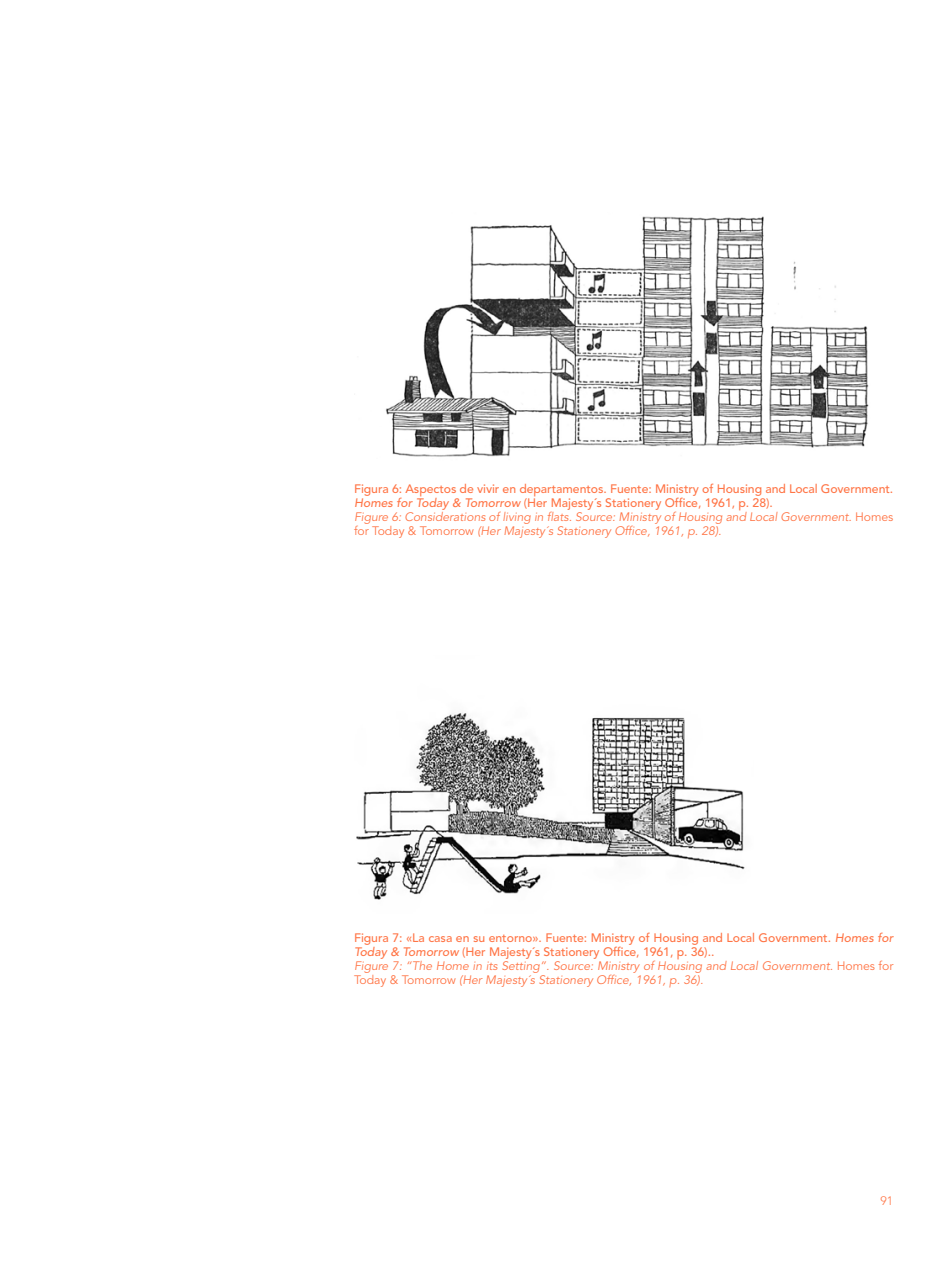
<style>
.page{position:relative;width:943px;height:1265px;background:#fff}
.page>*{position:absolute;margin:0;border:0;box-sizing:border-box;transform-origin:0 0}
.t1{font:500 12.25px/14px "Avenir LT Std";letter-spacing:-.005em;color:#ff7546}
.t2{font:italic 12.25px/14px "Avenir LT Std";letter-spacing:-.005em;color:#ff7546}
.t3{font:300 12.25px "Avenir LT Std";color:#ff7546}
.s1{font-style:italic}
.s2{font-weight:400;font-style:italic}
.s3{font-weight:400}
.s4{font-weight:500;font-style:normal}
.s5{font-weight:500}
.s6{font-style:normal}
</style>
<div class="page">
<img style="left:356px;top:712px;width:389px;height:188px">
<img style="left:386px;top:216px;width:483px;height:241px">
<p class="t1" style="left:354px;top:482px;width:541px">Figura 6: Aspectos de vivir en departamentos. Fuente: Ministry of Housing and Local Government.<br><span class="s1">Homes for Today &amp; Tomorrow</span> (Her Majesty´s Stationery Office, 1961, p. 28).<br><span class="s2">Figure 6: Considerations of living in flats. Source: Ministry of Housing and Local Government.</span> <span class="s3">Homes for Today &amp; Tomorrow</span> <span class="s2">(Her Majesty´s Stationery Office, 1961, p. 28).</span></p>
<p class="t2" style="left:354px;top:931px;width:541px"><span class="s4">Figura 7: «La casa en su entorno». Fuente: Ministry of Housing and Local Government.</span> <span class="s5">Homes for Today &amp; Tomorrow</span> <span class="s4">(Her Majesty´s Stationery Office, 1961, p. 36)..<br></span>Figure 7: “The Home in its Setting”. Source: Ministry of Housing and Local Government. <span class="s6">Homes for Today &amp; Tomorrow</span> (Her Majesty´s Stationery Office, 1961, p. 36).</p>
<p class="t3" style="left:880px;top:1194px;width:14px">91</p>
</div>
